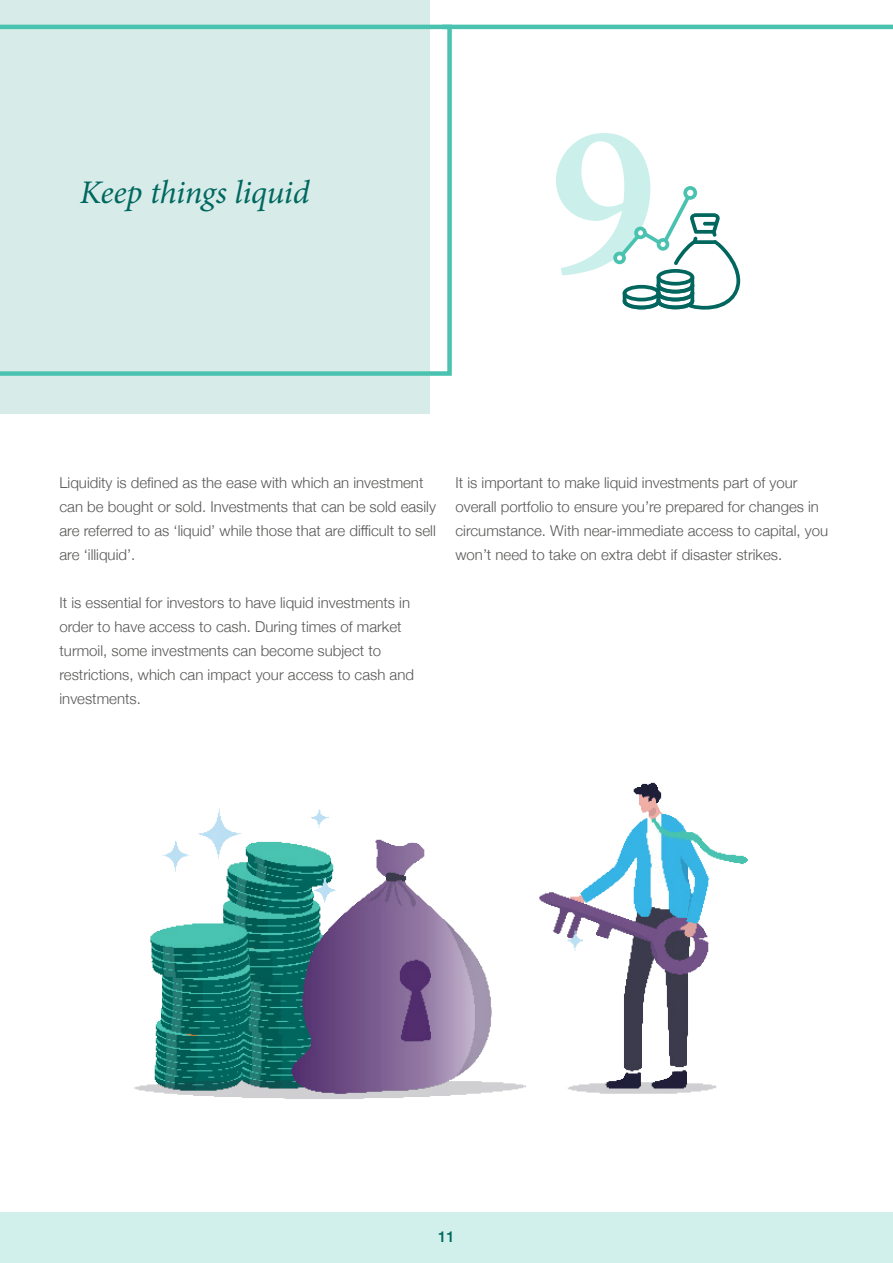
<style>
.page{position:relative;width:893px;height:1263px;background:#fff}
.page>*{position:absolute;margin:0;border:0;box-sizing:border-box;transform-origin:0 0}
.t1{font:600 219px "Minion Pro";color:#cbefea}
.t2{font:italic 33px "Minion Pro";letter-spacing:-.015em;color:#006860}
.t3{font:300 15px/24px "Helvetica Neue";color:#575756}
.t4{font:500 15px "Helvetica Neue";color:#006860}
</style>
<div class="page">
<div style="left:0;top:1213px;width:893px;height:50px;background:#d1f0eb"></div>
<div style="left:0;top:0;width:429px;height:413px;background:#d7ece8"></div>
<svg style="left:613px;top:186px;width:127px;height:124px"></svg>
<svg style="left:0;top:25px;width:452px;height:351px"></svg>
<hr style="left:442px;top:25px;width:451px;height:4px;background:#4ac2b0">
<img style="left:133px;top:782px;width:615px;height:317px">
<h2 class="t2" style="left:80px;top:170px;width:231px">Keep things liquid</h2>
<h1 class="t1" style="left:550px;top:51px;width:109px">9</h1>
<p class="t3" style="left:60px;top:469px;width:378px">Liquidity is defined as the ease with which an investment can be bought or sold. Investments that can be sold easily are referred to as ‘liquid’ while those that are difficult to sell are ‘illiquid’.</p>
<p class="t3" style="left:60px;top:589px;width:356px">It is essential for investors to have liquid investments in order to have access to cash. During times of market turmoil, some investments can become subject to restrictions, which can impact your access to cash and investments.</p>
<p class="t3" style="left:455px;top:469px;width:374px">It is important to make liquid investments part of your overall portfolio to ensure you’re prepared for changes in circumstance. With near-immediate access to capital, you won’t need to take on extra debt if disaster strikes.</p>
<p class="t4" style="left:438px;top:1224px;width:18px">11</p>
</div>
